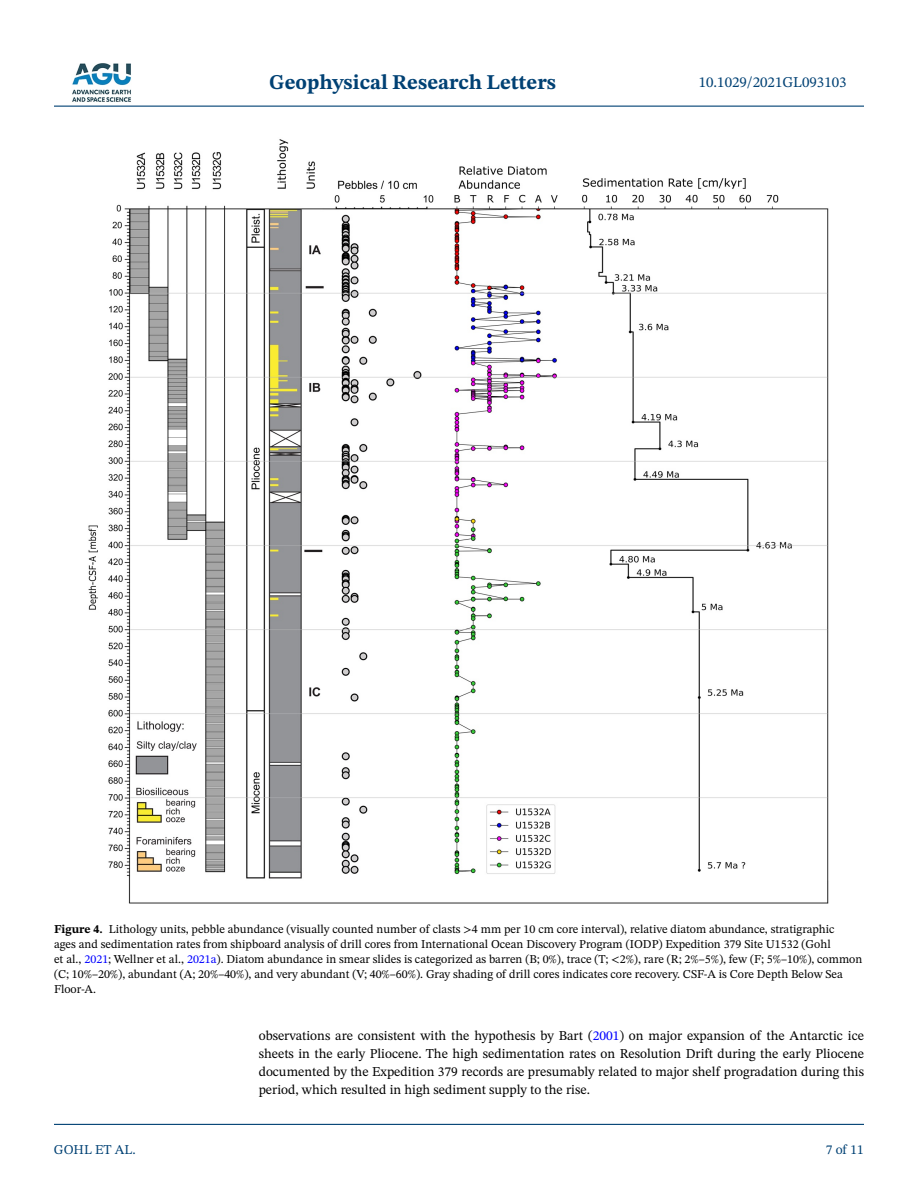
<style>
.page{position:relative;width:918px;height:1188px;background:#fff}
.page>*{position:absolute;margin:0;border:0;box-sizing:border-box;transform-origin:0 0}
.t1{font:700 21px "STIX Two Text";color:#004174}
.t2{font:15px "STIX Two Text";color:#004174}
.t3{font:13.5px/18px "STIX Two Text";color:#000;text-align:justify}
.t4{font:13.5px "STIX Two Text";color:#004174}
.t5{font:12px/15px "STIX Two Text";color:#000}
.s1{font-weight:700}
.s2{color:#00f}
</style>
<div class="page">
<hr style="left:54px;top:106px;width:810px;height:1px;background:#004174">
<hr style="left:54px;top:1124px;width:810px;height:1px;background:#004174">
<img style="left:72px;top:63px;width:59px;height:39px">
<img style="left:88px;top:139px;width:741px;height:765px">
<h1 class="t1" style="left:269px;top:67px;width:288px">Geophysical Research Letters</h1>
<p class="t2" style="left:699px;top:72px;width:149px">10.1029/2021GL093103</p>
<p class="t5" style="left:54px;top:922px;width:810px"><span class="s1">Figure 4.</span> Lithology units, pebble abundance (visually counted number of clasts &gt;4 mm per 10 cm core interval), relative diatom abundance, stratigraphic<br>ages and sedimentation rates from shipboard analysis of drill cores from International Ocean Discovery Program (IODP) Expedition 379 Site U1532 (Gohl<br>et al., <span class="s2">2021</span>; Wellner et al., <span class="s2">2021a</span>). Diatom abundance in smear slides is categorized as barren (B; 0%), trace (T; &lt;2%), rare (R; 2%–5%), few (F; 5%–10%), common (C; 10%–20%), abundant (A; 20%–40%), and very abundant (V; 40%–60%). Gray shading of drill cores indicates core recovery. CSF-A is Core Depth Below Sea Floor-A.</p>
<p class="t4" style="left:54px;top:1140px;width:83px">GOHL ET AL.</p>
<p class="t3" style="left:259px;top:1026px;width:607px">observations are consistent with the hypothesis by Bart (<span class="s2">2001</span>) on major expansion of the Antarctic ice sheets in the early Pliocene. The high sedimentation rates on Resolution Drift during the early Pliocene documented by the Expedition 379 records are presumably related to major shelf progradation during this period, which resulted in high sediment supply to the rise.</p>
<p class="t4" style="left:826px;top:1140px;width:40px">7 of 11</p>
</div>
